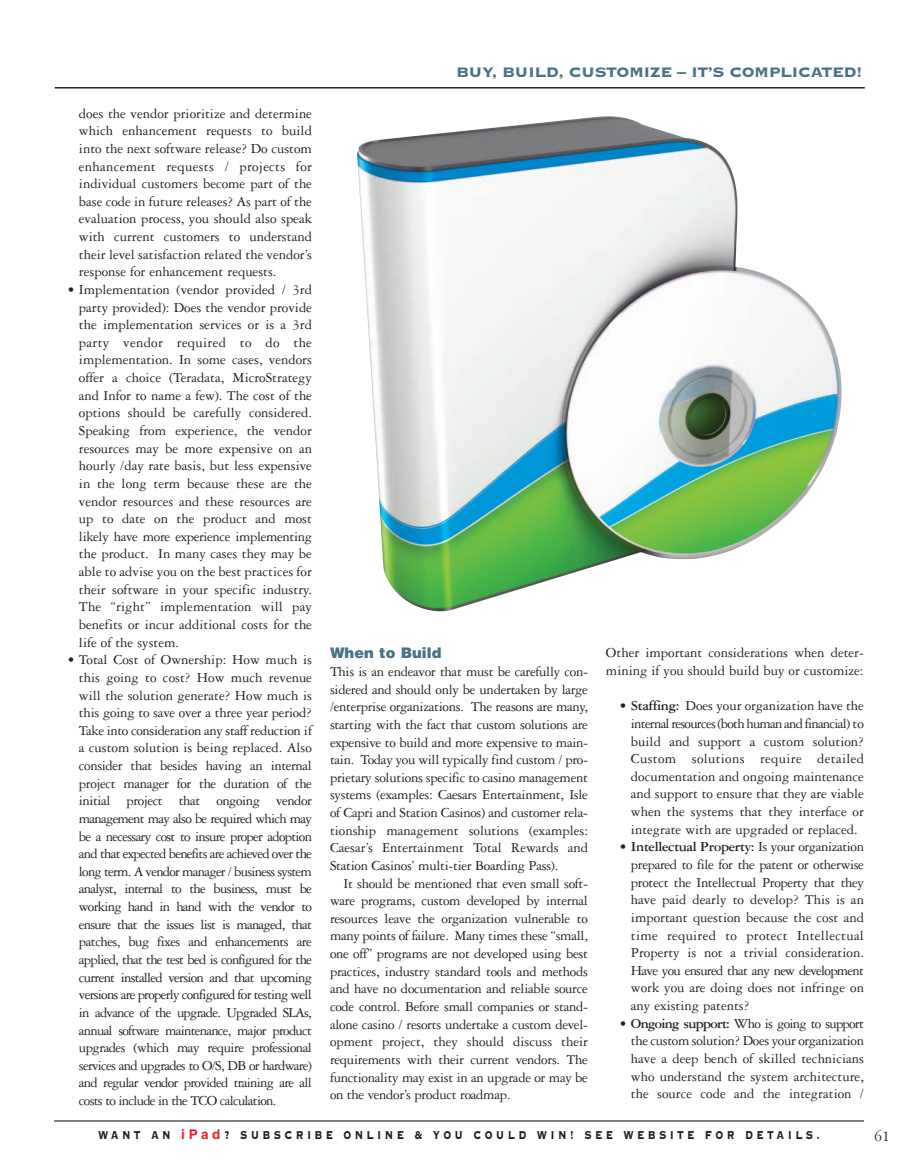
<style>
.page{position:relative;width:918px;height:1175px;background:#fff}
.page>*{position:absolute;margin:0;border:0;box-sizing:border-box;transform-origin:0 0}
.t1{font:18px "Copperplate Thirty Three BC";letter-spacing:-.03em;color:#497285}
.t2{font:15px "Copperplate Thirty Three BC";letter-spacing:.305em;color:#231f20;scale:.73 1}
.t3{font:300 15px "Garamond";color:#231f20}
.t4{font:14.7px/17.7px "Garamond Three";letter-spacing:-.02em;color:#231f20;text-align:justify}
.t5{font:14.7px/17.7px "Garamond Three";color:#231f20}
.t6{font:900 14.7px "Helvetica";color:#497285}
.s1{font-weight:700}
.s2{font-family:"Helvetica";font-weight:700;font-size:13.5px;color:#ee1e24}
</style>
<div class="page">
<hr style="left:54px;top:1120px;width:810px;height:1px;background:#231f20">
<hr style="left:55px;top:87px;width:810px;height:1px;background:#231f20">
<img style="left:357px;top:116px;width:485px;height:495px">
<p class="t4" style="left:79px;top:106px;width:235px">does the vendor prioritize and determine which enhancement requests to build into the next software release? Do custom enhancement requests / projects for individual customers become part of the base code in future releases? As part of the evaluation process, you should also speak with current customers to understand their level satisfaction related the vendor’s response for enhancement requests.</p>
<p class="t4" style="left:79px;top:282px;width:235px;text-indent:-11px">• Implementation (vendor provided / 3rd party provided): Does the vendor provide the implementation services or is a 3rd party vendor required to do the implementation. In some cases, vendors offer a choice (Teradata, MicroStrategy and Infor to name a few). The cost of the options should be carefully considered.<br>Speaking from experience, the vendor resources may be more expensive on an hourly /day rate basis, but less expensive in the long term because these are the vendor resources and these resources are up to date on the product and most likely have more experience implementing the product. In many cases they may be able to advise you on the best practices for their software in your specific industry.<br>The “right” implementation will pay benefits or incur additional costs for the life of the system.</p>
<p class="t4" style="left:79px;top:652px;width:235px;text-indent:-11px">• Total Cost of Ownership: How much is this going to cost? How much revenue will the solution generate? How much is this going to save over a three year period?<br>Take into consideration any staff reduction if a custom solution is being replaced. Also consider that besides having an internal project manager for the duration of the initial project that ongoing vendor management may also be required which may be a necessary cost to insure proper adoption and that expected benefits are achieved over the long term. A vendor manager / business system analyst, internal to the business, must be working hand in hand with the vendor to ensure that the issues list is managed, that patches, bug fixes and enhancements are applied, that the test bed is configured for the current installed version and that upcoming versions are properly configured for testing well in advance of the upgrade. Upgraded SLAs, annual software maintenance, major product upgrades (which may require professional services and upgrades to O/S, DB or hardware) and regular vendor provided training are all costs to include in the TCO calculation.</p>
<p class="t1" style="left:456px;top:60px;width:408px">BUY, BUILD, CUSTOMIZE – IT’S COMPLICATED!</p>
<p class="t6" style="left:330px;top:644px;width:113px">When to Build</p>
<p class="t4" style="left:330px;top:664px;width:260px">This is an endeavor that must be carefully con-</p>
<p class="t4" style="left:330px;top:681px;width:259px">sidered and should only be undertaken by large</p>
<p class="t4" style="left:330px;top:699px;width:260px">/enterprise organizations. The reasons are many,</p>
<p class="t4" style="left:330px;top:717px;width:260px">starting with the fact that custom solutions are</p>
<p class="t4" style="left:330px;top:734px;width:260px">expensive to build and more expensive to main-</p>
<p class="t4" style="left:330px;top:752px;width:260px">tain. Today you will typically find custom / pro-</p>
<p class="t4" style="left:330px;top:769px;width:260px">prietary solutions specific to casino management</p>
<p class="t4" style="left:330px;top:787px;width:260px">systems (examples: Caesars Entertainment, Isle</p>
<p class="t4" style="left:330px;top:805px;width:260px">of Capri and Station Casinos) and customer rela-</p>
<p class="t5" style="left:330px;top:822px;width:260px">tionship management solutions (examples:</p>
<p class="t5" style="left:330px;top:840px;width:259px">Caesar’s Entertainment Total Rewards and</p>
<p class="t4" style="left:330px;top:858px;width:230px">Station Casinos’ multi-tier Boarding Pass).</p>
<p class="t4" style="left:344px;top:875px;width:246px">It should be mentioned that even small soft-</p>
<p class="t4" style="left:330px;top:893px;width:259px">ware programs, custom developed by internal</p>
<p class="t4" style="left:330px;top:910px;width:259px">resources leave the organization vulnerable to</p>
<p class="t4" style="left:330px;top:928px;width:260px">many points of failure. Many times these “small,</p>
<p class="t4" style="left:330px;top:946px;width:259px">one off” programs are not developed using best</p>
<p class="t4" style="left:330px;top:963px;width:260px">practices, industry standard tools and methods</p>
<p class="t4" style="left:330px;top:981px;width:259px">and have no documentation and reliable source</p>
<p class="t4" style="left:330px;top:999px;width:260px">code control. Before small companies or stand-</p>
<p class="t4" style="left:330px;top:1016px;width:260px">alone casino / resorts undertake a custom devel-</p>
<p class="t5" style="left:330px;top:1034px;width:260px">opment project, they should discuss their</p>
<p class="t4" style="left:330px;top:1051px;width:260px">requirements with their current vendors. The</p>
<p class="t4" style="left:330px;top:1069px;width:259px">functionality may exist in an upgrade or may be</p>
<p class="t4" style="left:330px;top:1087px;width:182px">on the vendor’s product roadmap.</p>
<p class="t5" style="left:606px;top:645px;width:260px">Other important considerations when deter&shy;mining if you should build buy or customize:</p>
<p class="t4" style="left:631px;top:698px;width:235px;text-indent:-11px">• <span class="s1">Staffing:</span> Does your organization have the internal resources (both human and financial) to build and support a custom solution?<br>Custom solutions require detailed documentation and ongoing maintenance and support to ensure that they are viable when the systems that they interface or integrate with are upgraded or replaced.</p>
<p class="t4" style="left:631px;top:839px;width:235px;text-indent:-11px">• <span class="s1">Intellectual Property:</span> Is your organization prepared to file for the patent or otherwise protect the Intellectual Property that they have paid dearly to develop? This is an important question because the cost and time required to protect Intellectual Property is not a trivial consideration.<br>Have you ensured that any new development work you are doing does not infringe on any existing patents?</p>
<p class="t4" style="left:631px;top:1015px;width:235px;text-indent:-11px">• <span class="s1">Ongoing support:</span> Who is going to support the custom solution? Does your organization have a deep bench of skilled technicians who understand the system architecture, the source code and the integration /</p>
<p class="t2" style="left:98px;top:1124px;width:990px">WANT AN <span class="s2">iPad</span>? SUBSCRIBE ONLINE &amp; YOU COULD WIN! SEE WEBSITE FOR DETAILS.</p>
<p class="t3" style="left:874px;top:1126px;width:16px">61</p>
</div>
